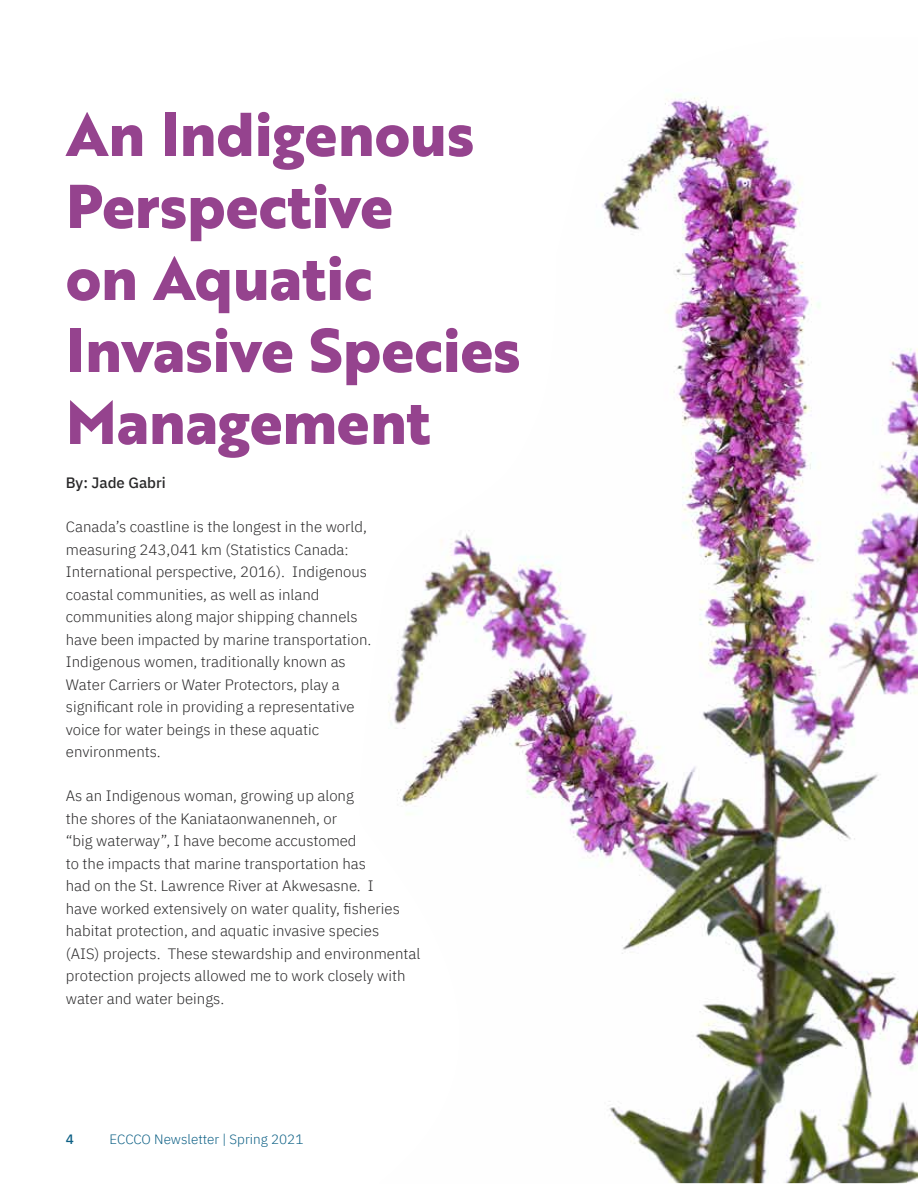
<style>
.page{position:relative;width:918px;height:1188px;background:#fff}
.page>*{position:absolute;margin:0;border:0;box-sizing:border-box;transform-origin:0 0}
.Article_Title{font:700 60px/72px "Brother 1816 Extra";color:#95438e}
.t1{font:300 15px/22.5px "IBM Plex Sans";color:#292829}
.Author_Credit{font:500 15px "IBM Plex Sans";color:#292829}
.t2{font:300 13.5px "IBM Plex Sans";color:#0d6085}
.t3{font:500 13.5px "IBM Plex Sans";color:#0d6085}
</style>
<div class="page">
<img style="left:388px;top:95px;width:530px;height:1088px">
<p class="Article_Title" style="left:66px;top:98px;width:456px">An Indigenous<br>Perspective<br>on Aquatic<br>Invasive Species<br>Management</p>
<p class="Author_Credit" style="left:66px;top:471px;width:102px">By: Jade Gabri</p>
<p class="t1" style="left:66px;top:514px;width:307px">Canada’s coastline is the longest in the world, measuring 243,041 km (Statistics Canada:<br>International perspective, 2016). Indigenous coastal communities, as well as inland communities along major shipping channels have been impacted by marine transportation.<br>Indigenous women, traditionally known as Water Carriers or Water Protectors, play a significant role in providing a representative voice for water beings in these aquatic environments.</p>
<p class="t1" style="left:66px;top:783px;width:356px">As an Indigenous woman, growing up along<br>the shores of the Kaniataonwanenneh, or<br>“big waterway”, I have become accustomed<br>to the impacts that marine transportation has<br>had on the St. Lawrence River at Akwesasne. I<br>have worked extensively on water quality, fisheries habitat protection, and aquatic invasive species<br>(AIS) projects. These stewardship and environmental protection projects allowed me to work closely with water and water beings.</p>
<p class="t3" style="left:66px;top:1129px;width:10px">4</p>
<p class="t2" style="left:109px;top:1129px;width:196px">ECCCO Newsletter | Spring 2021</p>
</div>
